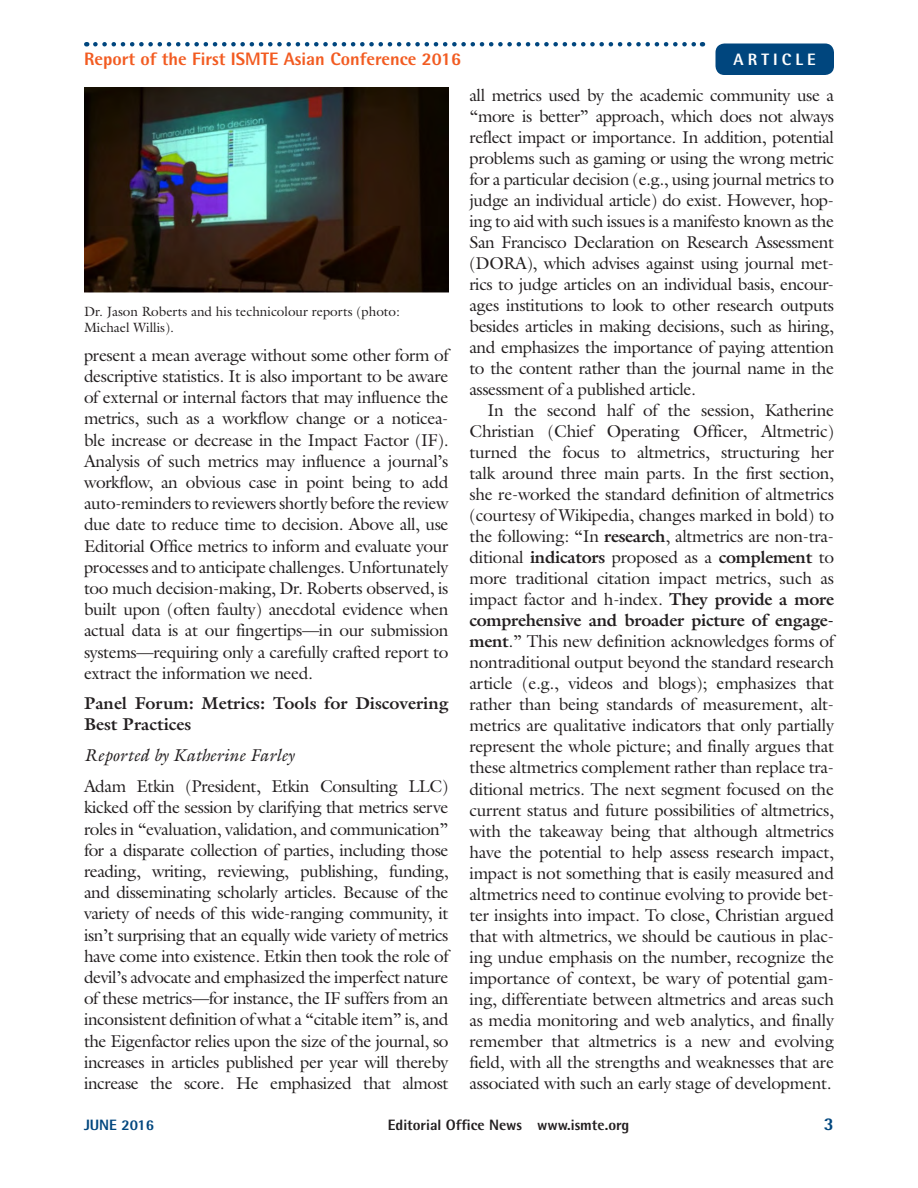
<style>
.page{position:relative;width:918px;height:1188px;background:#fff}
.page>*{position:absolute;margin:0;border:0;box-sizing:border-box;transform-origin:0 0}
.t1{font:800 18px "Rotis Semi Sans Std";color:#f25b21}
.t2{font:800 18px "Rotis Semi Sans Std";color:#00467e}
.TX{font:17.25px/21px "Galliard";letter-spacing:-.015em;color:#231f20;text-align:justify}
.TX1{font:17.25px/21.1px "Galliard";letter-spacing:-.025em;color:#231f20;text-align:justify}
.TX1-2{font:700 17.25px/21.1px "Galliard";color:#231f20}
.Author_info{font:italic 17.25px "Galliard";color:#231f20}
.t3{font:800 16.5px "Rotis Semi Sans Std";letter-spacing:.25em;color:#fff}
.t4{font:800 15px "Rotis Semi Sans Std";color:#231f20}
.t5{font:800 15px "Rotis Semi Sans Std";color:#00467e}
.FC{font:13.5px/16.5px "Galliard";color:#231f20}
.s1{font-weight:700}
</style>
<div class="page">
<div style="left:716px;top:44px;width:118px;height:31px;background:#00467e;border-radius:9px"></div>
<svg style="left:95px;top:42px;width:608px;height:5px"></svg>
<img style="left:84px;top:87px;width:364px;height:205px">
<p class="t1" style="left:84px;top:48px;width:379px">Report of the First ISMTE Asian Conference 2016</p>
<p class="t3" style="left:734px;top:49px;width:84px">ARTICLE</p>
<p class="FC" style="left:84px;top:303px;width:317px">Dr. Jason Roberts and his technicolour reports (photo:<br>Michael Willis).</p>
<p class="TX" style="left:84px;top:344px;width:366px">present a mean average without some other form of descriptive statistics. It is also important to be aware of external or internal factors that may influence the metrics, such as a workflow change or a noticea&shy;ble increase or decrease in the Impact Factor (IF).<br>Analysis of such metrics may influence a journal’s workflow, an obvious case in point being to add auto-reminders to reviewers shortly before the review due date to reduce time to decision. Above all, use Editorial Office metrics to inform and evaluate your processes and to anticipate challenges. Unfortunately too much decision-making, Dr. Roberts observed, is built upon (often faulty) anecdotal evidence when actual data is at our fingertips—in our submission systems—requiring only a carefully crafted report to extract the information we need.</p>
<p class="TX1-2" style="left:84px;top:692px;width:366px">Panel Forum: Metrics: Tools for Discovering<br>Best Practices</p>
<p class="Author_info" style="left:84px;top:745px;width:212px">Reported by Katherine Farley</p>
<p class="TX1" style="left:84px;top:775px;width:366px">Adam Etkin (President, Etkin Consulting LLC) kicked off the session by clarifying that metrics serve roles in “evaluation, validation, and communication” for a disparate collection of parties, including those reading, writing, reviewing, publishing, funding, and disseminating scholarly articles. Because of the variety of needs of this wide-ranging community, it isn’t surprising that an equally wide variety of metrics have come into existence. Etkin then took the role of devil’s advocate and emphasized the imperfect nature of these metrics—for instance, the IF suffers from an inconsistent definition of what a “citable item” is, and the Eigenfactor relies upon the size of the journal, so increases in articles published per year will thereby increase the score. He emphasized that almost</p>
<p class="TX1" style="left:470px;top:84px;width:366px">all metrics used by the academic community use a “more is better” approach, which does not always reflect impact or importance. In addition, potential problems such as gaming or using the wrong metric for a particular decision (e.g., using journal metrics to judge an individual article) do exist. However, hop&shy;ing to aid with such issues is a manifesto known as the San Francisco Declaration on Research Assessment (DORA), which advises against using journal met&shy;rics to judge articles on an individual basis, encour&shy;ages institutions to look to other research outputs besides articles in making decisions, such as hiring, and emphasizes the importance of paying attention to the content rather than the journal name in the assessment of a published article.</p>
<p class="TX" style="left:470px;top:399px;width:366px;text-indent:18px">In the second half of the session, Katherine Christian (Chief Operating Officer, Altmetric) turned the focus to altmetrics, structuring her talk around three main parts. In the first section, she re-worked the standard definition of altmetrics (courtesy of Wikipedia, changes marked in bold) to the following: “In <span class="s1">research</span>, altmetrics are non-tra&shy;ditional <span class="s1">indicators</span> proposed as a <span class="s1">complement</span> to more traditional citation impact metrics, such as impact factor and h-index. <span class="s1">They provide a more comprehensive and broader picture of engage&shy;ment</span>.” This new definition acknowledges forms of nontraditional output beyond the standard research article (e.g., videos and blogs); emphasizes that rather than being standards of measurement, alt&shy;metrics are qualitative indicators that only partially represent the whole picture; and finally argues that these altmetrics complement rather than replace tra&shy;ditional metrics. The next segment focused on the current status and future possibilities of altmetrics, with the takeaway being that although altmetrics have the potential to help assess research impact, impact is not something that is easily measured and altmetrics need to continue evolving to provide bet&shy;ter insights into impact. To close, Christian argued that with altmetrics, we should be cautious in plac&shy;ing undue emphasis on the number, recognize the importance of context, be wary of potential gam&shy;ing, differentiate between altmetrics and areas such as media monitoring and web analytics, and finally remember that altmetrics is a new and evolving field, with all the strengths and weaknesses that are associated with such an early stage of development.</p>
<p class="t5" style="left:84px;top:1115px;width:72px">JUNE 2016</p>
<p class="t4" style="left:388px;top:1115px;width:243px">Editorial Office News www.ismte.org</p>
<p class="t2" style="left:824px;top:1112px;width:12px">3</p>
</div>
